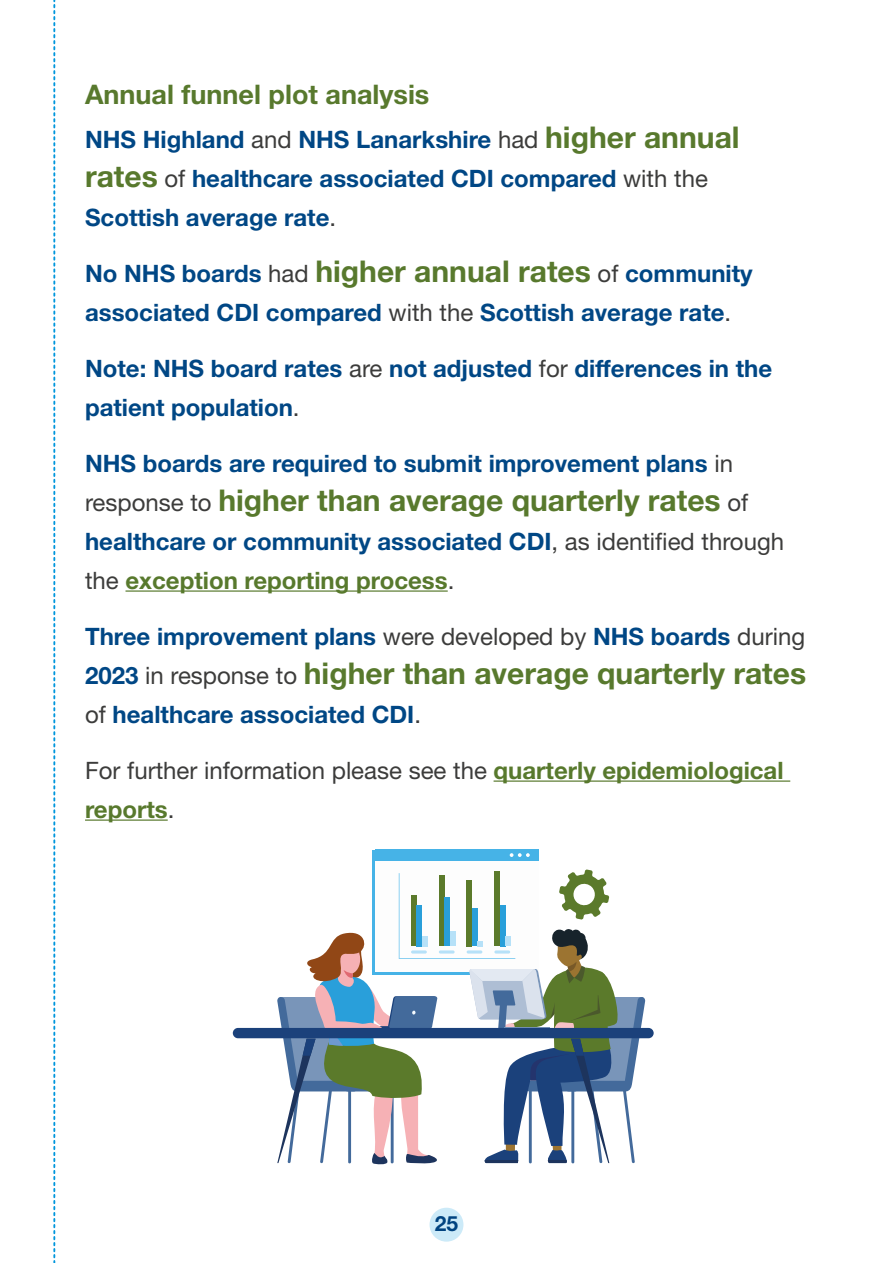
<style>
.page{position:relative;width:893px;height:1263px;background:#fff}
.page>*{position:absolute;margin:0;border:0;box-sizing:border-box;transform-origin:0 0}
.Key_stat_body_text{font:700 30px "Helvetica Neue LT Std";color:#58792d}
.Section_subheading__h3{font:700 27px "Helvetica Neue LT Std";color:#58792d}
.Key_stat_body_text-2{font:700 24px/39px "Helvetica Neue LT Std";color:#004785}
.Key_stat_body_text-3{font:24px/39px "Helvetica Neue LT Std";color:#3c3c3b}
.t1{font:700 21px "Helvetica Neue LT Std";color:#004380}
.s1{font-weight:400;color:#3c3c3b}
.s2{font-size:30px;color:#58792d}
.s3{font-weight:400;font-size:24px;color:#3c3c3b}
.s4{color:#58792d}
.s5{font-size:24px;color:#004785}
.s6{font-weight:700;color:#58792d}
</style>
<div class="page">
<div style="left:429px;top:1208px;width:34px;height:33px;background:#cceaf8;border-radius:50%"></div>
<svg style="left:53px;top:0;width:2px;height:1263px"></svg>
<div style="left:375px;top:849px;width:164px;height:12px;background:#46b3e7"></div>
<svg style="left:510px;top:853px;width:20px;height:4px"></svg>
<div style="left:233px;top:1028px;width:421px;height:10px;background:#1b417b;border-radius:5px"></div>
<svg style="left:277px;top:869px;width:368px;height:296px"></svg>
<hr style="left:126px;top:590px;width:322px;height:2px;background:#58792d">
<hr style="left:494px;top:780px;width:296px;height:2px;background:#58792d">
<hr style="left:85px;top:819px;width:83px;height:2px;background:#58792d">
<h3 class="Section_subheading__h3" style="left:85px;top:78px;width:346px">Annual funnel plot analysis</h3>
<p class="Key_stat_body_text-2" style="left:85px;top:119px;width:656px">NHS Highland <span class="s1">and</span> NHS Lanarkshire <span class="s1">had</span> <span class="s2">higher annual rates</span> <span class="s1">of</span> healthcare associated CDI compared <span class="s1">with the<br></span>Scottish average rate<span class="s1">.</span></p>
<p class="Key_stat_body_text-2" style="left:85px;top:253px;width:669px">No NHS boards <span class="s1">had</span> <span class="s2">higher annual rates</span> <span class="s1">of</span> community associated CDI compared <span class="s1">with the</span> Scottish average rate<span class="s1">.</span></p>
<p class="Key_stat_body_text-2" style="left:85px;top:348px;width:689px">Note: NHS board rates <span class="s1">are</span> not adjusted <span class="s1">for</span> differences in the patient population<span class="s1">.</span></p>
<p class="Key_stat_body_text-2" style="left:85px;top:443px;width:649px">NHS boards are required to submit improvement plans <span class="s1">in</span></p>
<p class="Key_stat_body_text" style="left:85px;top:481px;width:665px"><span class="s3">response to</span> higher than average quarterly rates <span class="s3">of</span></p>
<p class="Key_stat_body_text-2" style="left:85px;top:521px;width:701px">healthcare or community associated CDI<span class="s1">, as identified through the</span> <span class="s4">exception reporting process</span><span class="s1">.</span></p>
<p class="Key_stat_body_text-2" style="left:85px;top:616px;width:722px">Three improvement plans <span class="s1">were developed by</span> NHS boards <span class="s1">during</span></p>
<p class="Key_stat_body_text" style="left:85px;top:654px;width:723px"><span class="s5">2023</span> <span class="s3">in response to</span> higher than average quarterly rates</p>
<p class="Key_stat_body_text-2" style="left:85px;top:694px;width:337px"><span class="s1">of</span> healthcare associated CDI<span class="s1">.</span></p>
<p class="Key_stat_body_text-3" style="left:85px;top:750px;width:700px">For further information please see the <span class="s6">quarterly epidemiological reports</span>.</p>
<p class="t1" style="left:435px;top:1210px;width:25px">25</p>
</div>
